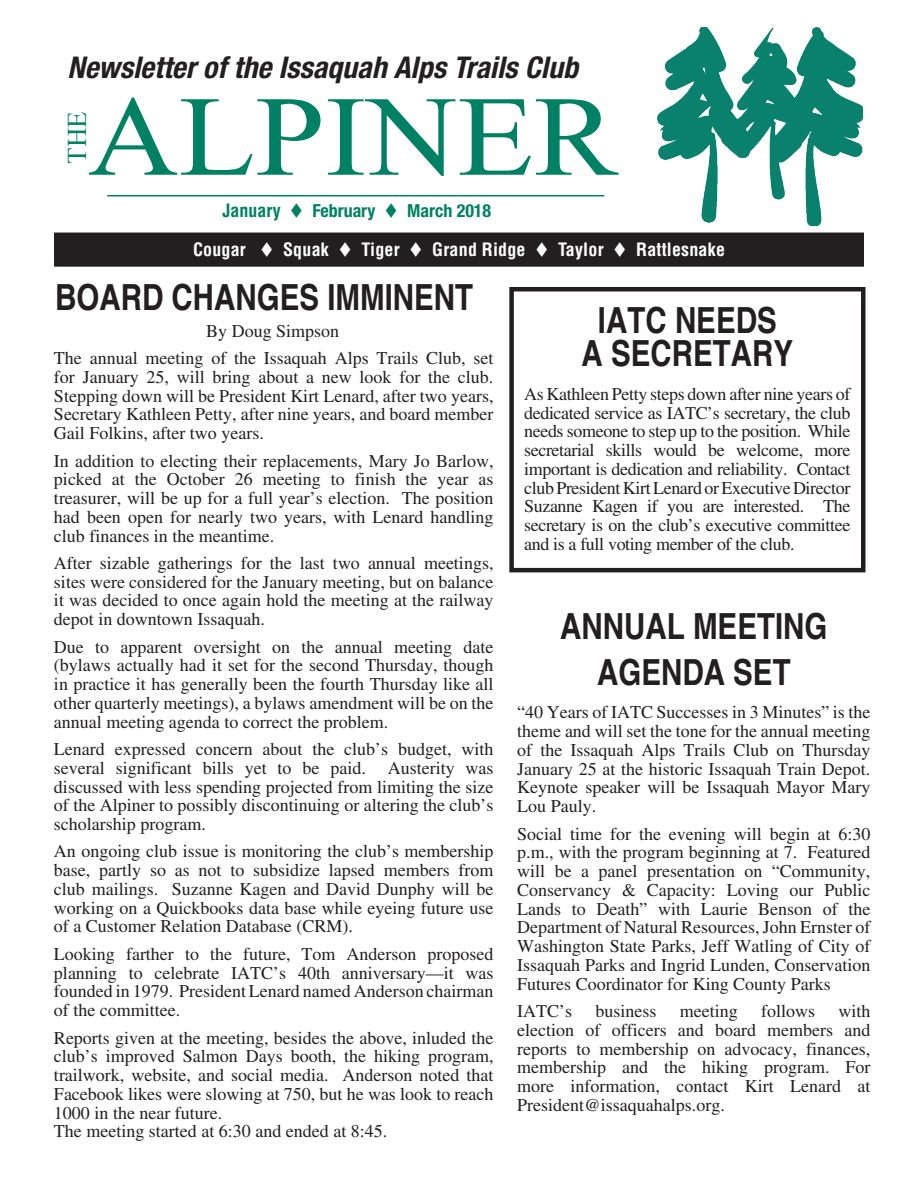
<style>
.page{position:relative;width:918px;height:1188px;background:#fff}
.page>*{position:absolute;margin:0;border:0;box-sizing:border-box;transform-origin:0 0}
.t1{font:114px "Times New Roman";color:#008163;scale:1.1 1}
.t2{font:700 condensed 36px/33px "Helvetica";color:#231f20;text-align:center}
.t3{font:italic 700 condensed 30px "Helvetica Neue";color:#231f20}
.t4{font:27px "Times New Roman";color:#008163}
.t5{font:18px/18.8px "Times";color:#231f20;text-align:justify}
.t6{font:700 condensed 18px "Helvetica";letter-spacing:.01em;color:#fff}
.t7{font:700 condensed 18px "Helvetica Neue";color:#008163}
.s1{font-family:"Helvetica"}
</style>
<div class="page">
<div style="left:55px;top:233px;width:808px;height:33px;background:#231f20"></div>
<div style="left:54px;top:233px;width:810px;height:34px;border:2px solid #231f20"></div>
<div style="left:509px;top:287px;width:357px;height:285px;border:4px solid #231f20"></div>
<img style="left:657px;top:27px;width:206px;height:199px">
<hr style="left:107px;top:195px;width:497px;height:1px;background:#008163">
<h3 class="t3" style="left:67px;top:49px;width:512px">Newsletter of the Issaquah Alps Trails Club</h3>
<h1 class="t1" style="left:88px;top:60px;width:483px">ALPINER</h1>
<p class="t7" style="left:223px;top:200px;width:270px"><span class="s1">January</span> ▼ February ▼ March 2018</p>
<h3 class="t4" style="left:59px;top:164px;width:54px;rotate:-90deg">THE</h3>
<p class="t6" style="left:193px;top:238px;width:533px">Cougar ▼ Squak ▼ Tiger ▼ Grand Ridge ▼ Taylor ▼ Rattlesnake</p>
<h2 class="t2" style="left:55px;top:280px;width:420px">BOARD CHANGES IMMINENT</h2>
<h2 class="t2" style="left:582px;top:303px;width:213px">IATC NEEDS<br>A SECRETARY</h2>
<p class="t5" style="left:524px;top:384px;width:328px">As Kathleen Petty steps down after nine years of dedicated service as IATC’s secretary, the club needs someone to step up to the position. While secretarial skills would be welcome, more important is dedication and reliability. Contact club President Kirt Lenard or Executive Director Suzanne Kagen if you are interested. The secretary is on the club’s executive committee and is a full voting member of the club.</p>
<p class="t5" style="left:206px;top:322px;width:135px">By Doug Simpson</p>
<p class="t5" style="left:54px;top:349px;width:441px">The annual meeting of the Issaquah Alps Trails Club, set for January 25, will bring about a new look for the club.<br>Stepping down will be President Kirt Lenard, after two years, Secretary Kathleen Petty, after nine years, and board member Gail Folkins, after two years.</p>
<p class="t5" style="left:54px;top:451px;width:441px">In addition to electing their replacements, Mary Jo Barlow, picked at the October 26 meeting to finish the year as treasurer, will be up for a full year’s election. The position had been open for nearly two years, with Lenard handling club finances in the meantime.</p>
<p class="t5" style="left:54px;top:553px;width:441px">After sizable gatherings for the last two annual meetings, sites were considered for the January meeting, but on balance it was decided to once again hold the meeting at the railway depot in downtown Issaquah.</p>
<p class="t5" style="left:54px;top:637px;width:441px">Due to apparent oversight on the annual meeting date (bylaws actually had it set for the second Thursday, though in practice it has generally been the fourth Thursday like all other quarterly meetings), a bylaws amendment will be on the annual meeting agenda to correct the problem.</p>
<p class="t5" style="left:54px;top:740px;width:441px">Lenard expressed concern about the club’s budget, with several significant bills yet to be paid. Austerity was discussed with less spending projected from limiting the size of the Alpiner to possibly discontinuing or altering the club’s scholarship program.</p>
<p class="t5" style="left:54px;top:842px;width:441px">An ongoing club issue is monitoring the club’s membership base, partly so as not to subsidize lapsed members from club mailings. Suzanne Kagen and David Dunphy will be working on a Quickbooks data base while eyeing future use of a Customer Relation Database (CRM).</p>
<p class="t5" style="left:54px;top:944px;width:441px">Looking farther to the future, Tom Anderson proposed planning to celebrate IATC’s 40th anniversary—it was founded in 1979. President Lenard named Anderson chairman of the committee.</p>
<p class="t5" style="left:54px;top:1028px;width:441px;text-align:left">Reports given at the meeting, besides the above, inluded the club’s improved Salmon Days booth, the hiking program, trailwork, website, and social media. Anderson noted that Facebook likes were slowing at 750, but he was look to reach 1000 in the near future.<br>The meeting started at 6:30 and ended at 8:45.</p>
<h2 class="t2" style="left:560px;top:601px;width:269px;line-height:46.5px">ANNUAL MEETING<br>AGENDA SET</h2>
<p class="t5" style="left:517px;top:703px;width:355px">“40 Years of IATC Successes in 3 Minutes” is the theme and will set the tone for the annual meeting of the Issaquah Alps Trails Club on Thursday January 25 at the historic Issaquah Train Depot.<br>Keynote speaker will be Issaquah Mayor Mary Lou Pauly.</p>
<p class="t5" style="left:517px;top:824px;width:355px">Social time for the evening will begin at 6:30 p.m., with the program beginning at 7. Featured will be a panel presentation on “Community, Conservancy &amp; Capacity: Loving our Public Lands to Death” with Laurie Benson of the Department of Natural Resources, John Ernster of Washington State Parks, Jeff Watling of City of Issaquah Parks and Ingrid Lunden, Conservation Futures Coordinator for King County Parks</p>
<p class="t5" style="left:517px;top:1002px;width:56px">IATC’s</p>
<p class="t5" style="left:596px;top:1002px;width:63px">business</p>
<p class="t5" style="left:680px;top:1002px;width:59px">meeting</p>
<p class="t5" style="left:761px;top:1002px;width:55px">follows</p>
<p class="t5" style="left:517px;top:1002px;width:355px;text-indent:321px">with election of officers and board members and reports to membership on advocacy, finances, membership and the hiking program. For more information, contact Kirt Lenard at President@issaquahalps.org.</p>
</div>
